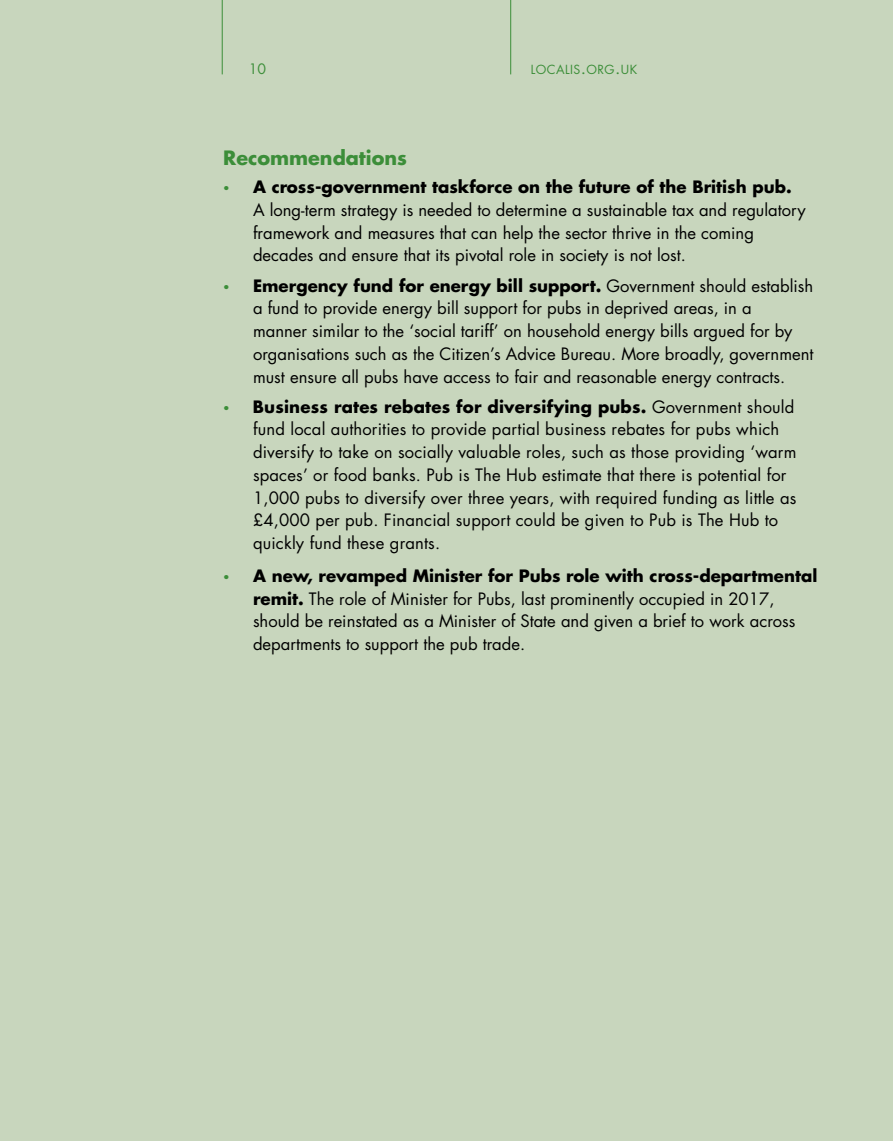
<style>
.page{position:relative;width:893px;height:1141px;background:#c8d6bd}
.page>*{position:absolute;margin:0;border:0;box-sizing:border-box;transform-origin:0 0}
.t1{font:700 19.25px "Futura Std";color:#3c8e39}
.t2{font:16.62px/22.8px "Futura Std";color:#000}
.t3{font:14px "Futura Std";color:#3c8e39}
.t4{font:12.25px "Futura Std";letter-spacing:.035em;color:#3c8e39}
.s1{font-size:17.5px}
.s2{font-family:"Georgia";color:#3c8e39}
.s3{font-weight:700}
</style>
<div class="page">
<hr style="left:510px;top:0;width:1px;height:74px;background:#3c8e39">
<hr style="left:222px;top:0;width:1px;height:74px;background:#3c8e39">
<p class="t3" style="left:249px;top:60px;width:19px">10</p>
<p class="t4" style="left:531px;top:62px;width:108px">LOCALIS<span class="s1">.</span>ORG<span class="s1">.</span>UK</p>
<p class="t1" style="left:223px;top:145px;width:185px">Recommendations</p>
<p class="t2" style="left:253px;top:176px;width:554px;text-indent:-30px"><span class="s2">•</span> <span class="s3">A cross-government taskforce on the future of the British pub.<br></span>A long-term strategy is needed to determine a sustainable tax and regulatory framework and measures that can help the sector thrive in the coming decades and ensure that its pivotal role in society is not lost.</p>
<p class="t2" style="left:253px;top:274px;width:562px;text-indent:-30px"><span class="s2">•</span> <span class="s3">Emergency fund for energy bill support.</span> Government should establish a fund to provide energy bill support for pubs in deprived areas, in a<br>manner similar to the ‘social tariff’ on household energy bills argued for by organisations such as the Citizen’s Advice Bureau. More broadly, government must ensure all pubs have access to fair and reasonable energy contracts.</p>
<p class="t2" style="left:253px;top:395px;width:545px;text-indent:-30px"><span class="s2">•</span> <span class="s3">Business rates rebates for diversifying pubs.</span> Government should fund local authorities to provide partial business rebates for pubs which diversify to take on socially valuable roles, such as those providing ‘warm spaces’ or food banks. Pub is The Hub estimate that there is potential for 1,000 pubs to diversify over three years, with required funding as little as £4,000 per pub. Financial support could be given to Pub is The Hub to quickly fund these grants.</p>
<p class="t2" style="left:253px;top:565px;width:566px;text-indent:-30px"><span class="s2">•</span> <span class="s3">A new, revamped Minister for Pubs role with cross-departmental remit.</span> The role of Minister for Pubs, last prominently occupied in 2017, should be reinstated as a Minister of State and given a brief to work across departments to support the pub trade.</p>
</div>
